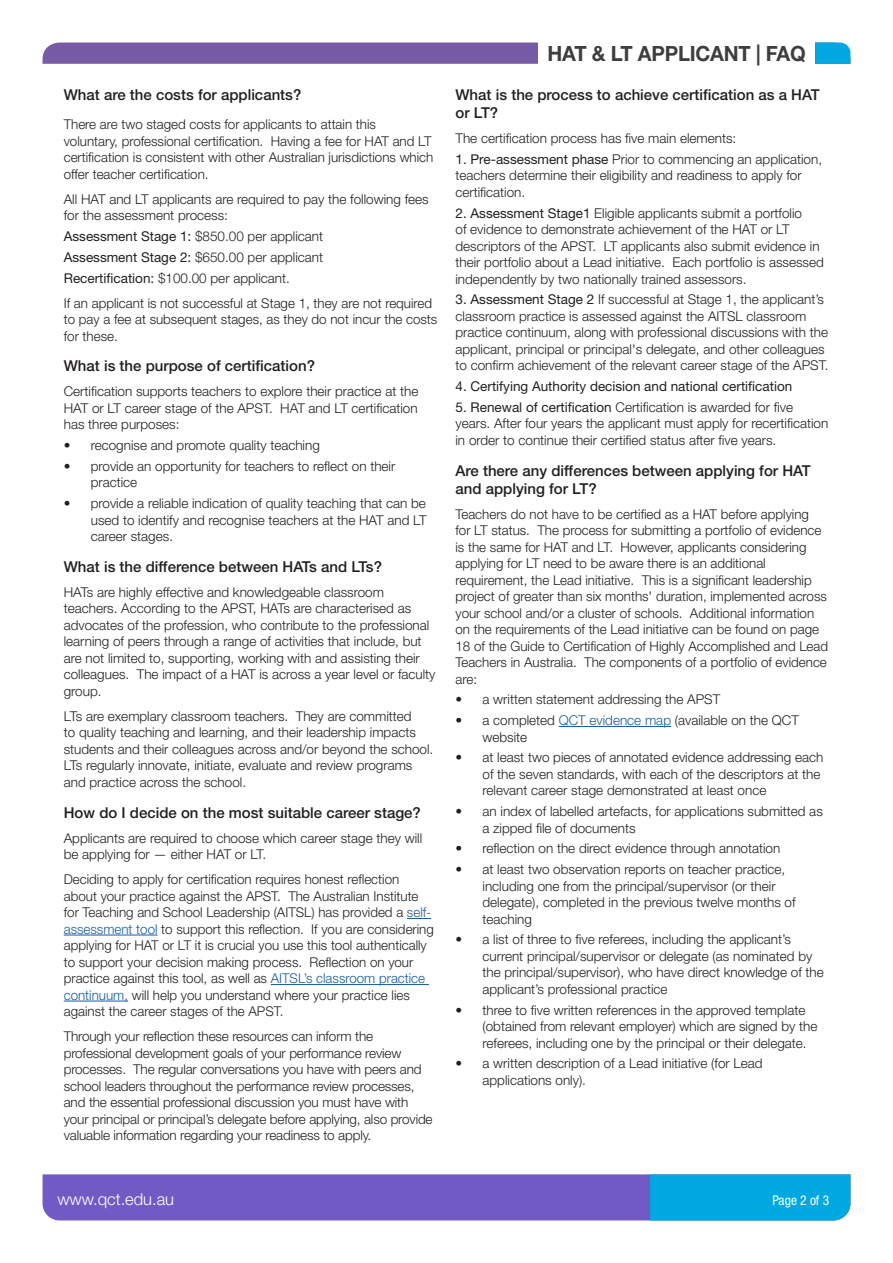
<style>
.page{position:relative;width:893px;height:1263px;background:#fff}
.page>*{position:absolute;margin:0;border:0;box-sizing:border-box;transform-origin:0 0}
.t1{font:700 21px "Helvetica Neue LT Std";letter-spacing:-.01em;color:#3e3e3f;scale:.96 1}
.t2{font:300 16.5px "Helvetica Neue LT Std";color:#fff}
.t3{font:500 15px/18px "Helvetica Neue LT Std";color:#231f20}
.t4{font:300 13.5px/16.5px "Helvetica Neue LT Std";color:#231f20}
.t5{font:13.5px "Helvetica Neue LT Std";color:#231f20}
.t6{font:condensed 13.5px "Helvetica Neue LT Std";color:#fff}
.s1{font-weight:400}
.s2{color:#175d9e}
</style>
<div class="page">
<svg style="left:43px;top:43px;width:807px;height:21px;background:#7162ab"></svg>
<svg style="left:407px;top:918px;width:24px;height:1px"></svg>
<hr style="left:64px;top:935px;width:94px;height:1px;background:#175d9e">
<hr style="left:271px;top:984px;width:158px;height:1px;background:#175d9e">
<hr style="left:64px;top:1001px;width:64px;height:1px;background:#175d9e">
<hr style="left:559px;top:726px;width:112px;height:1px;background:#175d9e">
<div style="left:538px;top:33px;width:276px;height:40px;background:#fff"></div>
<div style="left:43px;top:1174px;width:608px;height:46px;background:#725ac5"></div>
<div style="left:651px;top:1174px;width:199px;height:46px;background:#00a8e1"></div>
<p class="t3" style="left:64px;top:86px;width:239px">What are the costs for applicants?</p>
<p class="t4" style="left:64px;top:116px;width:371px">There are two staged costs for applicants to attain this voluntary, professional certification. Having a fee for HAT and LT certification is consistent with other Australian jurisdictions which offer teacher certification.</p>
<p class="t4" style="left:64px;top:190px;width:366px">All HAT and LT applicants are required to pay the following fees for the assessment process:</p>
<p class="t4" style="left:64px;top:226px;width:261px;line-height:20.7px;text-align:justify"><span class="s1">Assessment Stage 1:</span> $850.00 per applicant <span class="s1">Assessment Stage 2:</span> $650.00 per applicant <span class="s1">Recertification:</span> $100.00 per applicant.</p>
<p class="t4" style="left:64px;top:294px;width:375px">If an applicant is not successful at Stage 1, they are not required to pay a fee at subsequent stages, as they do not incur the costs for these.</p>
<p class="t3" style="left:64px;top:357px;width:253px">What is the purpose of certification?</p>
<p class="t4" style="left:64px;top:383px;width:356px;text-align:justify">Certification supports teachers to explore their practice at the HAT or LT career stage of the APST. HAT and LT certification has three purposes:</p>
<p class="t4" style="left:64px;top:437px;width:258px">• recognise and promote quality teaching</p>
<p class="t4" style="left:91px;top:457px;width:306px;text-indent:-27px">• provide an opportunity for teachers to reflect on their practice</p>
<p class="t4" style="left:91px;top:495px;width:337px;text-align:justify;text-indent:-27px">• provide a reliable indication of quality teaching that can be used to identify and recognise teachers at the HAT and LT career stages.</p>
<p class="t3" style="left:64px;top:557px;width:320px">What is the difference between HATs and LTs?</p>
<p class="t4" style="left:64px;top:583px;width:373px">HATs are highly effective and knowledgeable classroom teachers. According to the APST, HATs are characterised as advocates of the profession, who contribute to the professional learning of peers through a range of activities that include, but are not limited to, supporting, working with and assisting their colleagues. The impact of a HAT is across a year level or faculty group.</p>
<p class="t4" style="left:64px;top:707px;width:371px">LTs are exemplary classroom teachers. They are committed<br>to quality teaching and learning, and their leadership impacts students and their colleagues across and/or beyond the school.<br>LTs regularly innovate, initiate, evaluate and review programs and practice across the school.</p>
<p class="t3" style="left:64px;top:803px;width:359px">How do I decide on the most suitable career stage?</p>
<p class="t4" style="left:64px;top:829px;width:360px">Applicants are required to choose which career stage they will be applying for — either HAT or LT.</p>
<p class="t4" style="left:64px;top:871px;width:372px">Deciding to apply for certification requires honest reflection about your practice against the APST. The Australian Institute for Teaching and School Leadership (AITSL) has provided a <span class="s2">self&shy;assessment tool</span> to support this reflection. If you are considering applying for HAT or LT it is crucial you use this tool authentically to support your decision making process. Reflection on your practice against this tool, as well as <span class="s2">AITSL’s classroom practice continuum,</span> will help you understand where your practice lies against the career stages of the APST.</p>
<p class="t4" style="left:64px;top:1028px;width:370px">Through your reflection these resources can inform the professional development goals of your performance review processes. The regular conversations you have with peers and school leaders throughout the performance review processes, and the essential professional discussion you must have with your principal or principal’s delegate before applying, also provide valuable information regarding your readiness to apply.</p>
<h1 class="t1" style="left:547px;top:40px;width:271px">HAT &amp; LT APPLICANT | FAQ</h1>
<p class="t3" style="left:455px;top:86px;width:366px">What is the process to achieve certification as a HAT or LT?</p>
<p class="t4" style="left:455px;top:130px;width:282px">The certification process has five main elements:</p>
<p class="t4" style="left:455px;top:150px;width:368px"><span class="s1">1. Pre-assessment phase</span> Prior to commencing an application, teachers determine their eligibility and readiness to apply for certification.</p>
<p class="t4" style="left:455px;top:204px;width:370px"><span class="s1">2. Assessment Stage1</span> Eligible applicants submit a portfolio<br>of evidence to demonstrate achievement of the HAT or LT descriptors of the APST. LT applicants also submit evidence in their portfolio about a Lead initiative. Each portfolio is assessed independently by two nationally trained assessors.</p>
<p class="t4" style="left:455px;top:291px;width:374px"><span class="s1">3. Assessment Stage 2</span> If successful at Stage 1, the applicant’s classroom practice is assessed against the AITSL classroom practice continuum, along with professional discussions with the applicant, principal or principal's delegate, and other colleagues to confirm achievement of the relevant career stage of the APST.</p>
<p class="t5" style="left:455px;top:378px;width:338px">4. Certifying Authority decision and national certification</p>
<p class="t4" style="left:455px;top:398px;width:374px"><span class="s1">5. Renewal of certification</span> Certification is awarded for five years. After four years the applicant must apply for recertification in order to continue their certified status after five years.</p>
<p class="t3" style="left:455px;top:461px;width:357px">Are there any differences between applying for HAT and applying for LT?</p>
<p class="t4" style="left:455px;top:505px;width:374px">Teachers do not have to be certified as a HAT before applying<br>for LT status. The process for submitting a portfolio of evidence is the same for HAT and LT. However, applicants considering applying for LT need to be aware there is an additional requirement, the Lead initiative. This is a significant leadership project of greater than six months' duration, implemented across your school and/or a cluster of schools. Additional information on the requirements of the Lead initiative can be found on page 18 of the Guide to Certification of Highly Accomplished and Lead Teachers in Australia. The components of a portfolio of evidence are:</p>
<p class="t4" style="left:455px;top:691px;width:266px">• a written statement addressing the APST</p>
<p class="t4" style="left:482px;top:712px;width:318px;text-indent:-27px">• a completed <span class="s2">QCT evidence map</span> (available on the QCT website</p>
<p class="t4" style="left:482px;top:749px;width:342px;text-indent:-27px">• at least two pieces of annotated evidence addressing each of the seven standards, with each of the descriptors at the relevant career stage demonstrated at least once</p>
<p class="t4" style="left:482px;top:803px;width:342px;text-indent:-27px">• an index of labelled artefacts, for applications submitted as a zipped file of documents</p>
<p class="t4" style="left:455px;top:840px;width:326px">• reflection on the direct evidence through annotation</p>
<p class="t4" style="left:482px;top:861px;width:315px;text-indent:-27px">• at least two observation reports on teacher practice, including one from the principal/supervisor (or their delegate), completed in the previous twelve months of teaching</p>
<p class="t4" style="left:482px;top:931px;width:343px;text-indent:-27px">• a list of three to five referees, including the applicant’s current principal/supervisor or delegate (as nominated by the principal/supervisor), who have direct knowledge of the applicant’s professional practice</p>
<p class="t4" style="left:482px;top:1001px;width:336px;text-indent:-27px">• three to five written references in the approved template (obtained from relevant employer) which are signed by the referees, including one by the principal or their delegate.</p>
<p class="t4" style="left:482px;top:1055px;width:282px;text-indent:-27px">• a written description of a Lead initiative (for Lead applications only).</p>
<p class="t2" style="left:57px;top:1188px;width:118px">www.qct.edu.au</p>
<p class="t6" style="left:772px;top:1192px;width:58px">Page 2 of 3</p>
</div>
